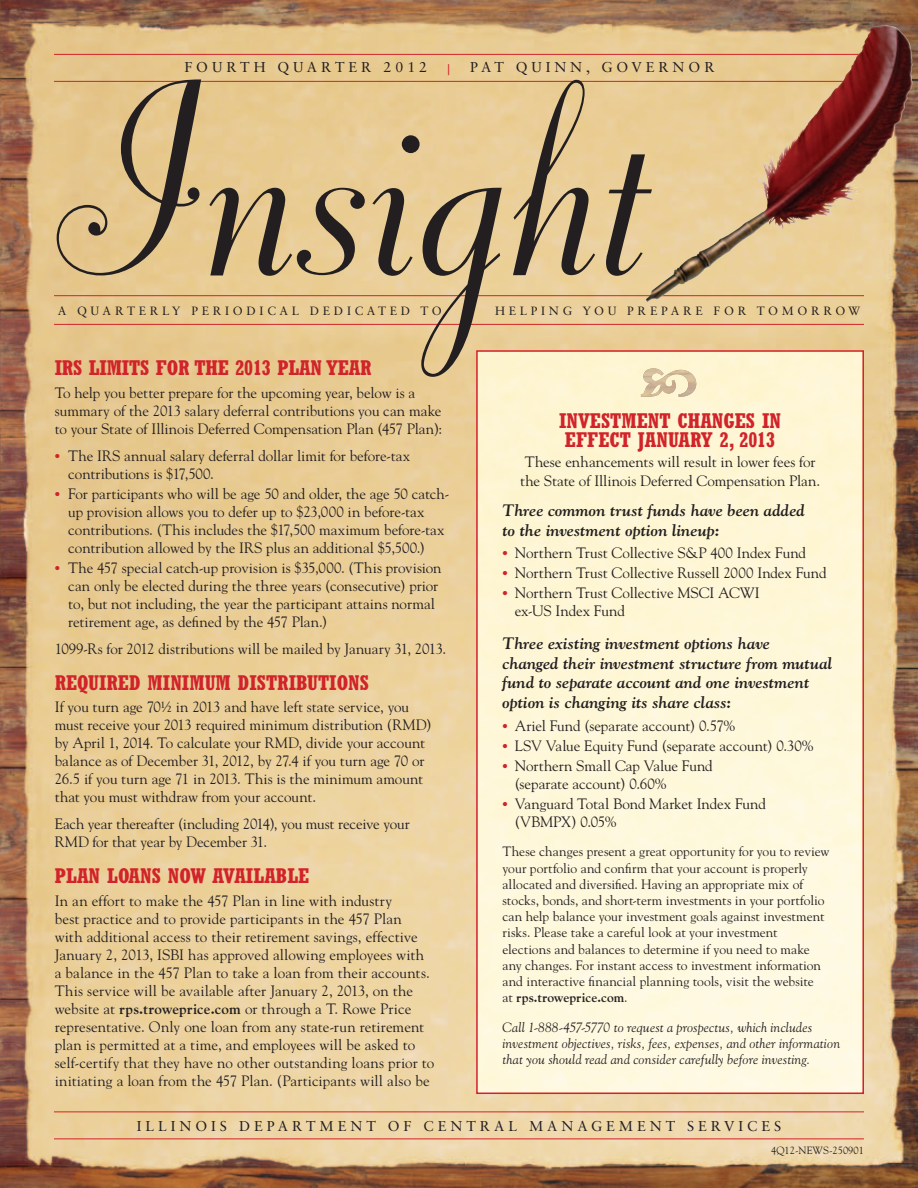
<style>
.page{position:relative;width:918px;height:1188px;background:#fff}
.page>*{position:absolute;margin:0;border:0;box-sizing:border-box;transform-origin:0 0}
.t1{font:330px "Dorchester Script MT Std";letter-spacing:-.01em;color:#231f20}
.t2{font:700 condensed 21px/19.5px "Rockwell Std";color:#d1232a}
.t3{font:italic 700 16.5px/19.5px "Goudy Std";letter-spacing:-.005em;color:#231f20}
.t4{font:15px/18px "Goudy Std";color:#231f20}
.t5{font:14.25px "Sabon LT Std";letter-spacing:.28em;color:#231f20}
.t6{font:14.25px "Sabon LT Std";color:#d1232a}
.t7{font:13.5px/16.2px "Goudy Std";letter-spacing:.005em;color:#231f20}
.t8{font:italic 13.5px/16.2px "Goudy Std";letter-spacing:.01em;color:#231f20}
.t9{font:12px "Sabon LT Std";letter-spacing:.31em;color:#231f20}
.t10{font:10.5px "Goudy Std";color:#231f20}
.s1{font-family:"Rockwell Std";font-weight:700;font-stretch:condensed;color:#d1232a}
.s2{font-weight:700}
</style>
<div class="page">
<img style="left:0;top:0;width:918px;height:1188px">
<img style="left:479px;top:353px;width:382px;height:738px">
<div style="left:476px;top:350px;width:388px;height:744px;border:2px solid #d1232a"></div>
<hr style="left:54px;top:295px;width:810px;height:1px;background:#d1232a">
<hr style="left:54px;top:81px;width:810px;height:1px;background:#d1232a">
<hr style="left:54px;top:324px;width:810px;height:1px;background:#d1232a">
<hr style="left:54px;top:1112px;width:810px;height:1px;background:#d1232a">
<hr style="left:54px;top:54px;width:810px;height:1px;background:#d1232a">
<hr style="left:54px;top:1138px;width:810px;height:1px;background:#d1232a">
<img style="left:756px;top:26px;width:123px;height:176px">
<img style="left:641px;top:368px;width:55px;height:29px">
<p class="t5" style="left:184px;top:59px;width:244px">FOURTH QUARTER 2012</p>
<p class="t6" style="left:447px;top:62px;width:5px">|</p>
<p class="t5" style="left:470px;top:59px;width:246px">PAT QUINN, GOVERNOR</p>
<h1 class="t1" style="left:51px;top:15px;width:599px">Insight</h1>
<p class="t9" style="left:58px;top:303px;width:32px">A QUARTER</p>
<p class="t9" style="left:162px;top:303px;width:41px">LY PERIO</p>
<p class="t9" style="left:247px;top:303px;width:132px">DICAL DEDICATE</p>
<p class="t9" style="left:401px;top:303px;width:31px">D TO</p>
<p class="t9" style="left:495px;top:303px;width:47px">HE LPING</p>
<p class="t9" style="left:582px;top:303px;width:24px">Y OU</p>
<p class="t9" style="left:627px;top:303px;width:12px">PREPARE</p>
<p class="t9" style="left:714px;top:303px;width:12px">FOR</p>
<p class="t9" style="left:757px;top:303px;width:54px">TO MORRO</p>
<p class="t9" style="left:848px;top:303px;width:13px">W</p>
<h2 class="t2" style="left:55px;top:358px;width:314px">IRS LIMITS FOR THE 2013 PLAN YEAR</h2>
<p class="t4" style="left:55px;top:383px;width:389px">To help you better prepare for the upcoming year, below is a summary of the 2013 salary deferral contributions you can make to your State of Illinois Deferred Compensation Plan (457 Plan):</p>
<p class="t4" style="left:68px;top:446px;width:344px;text-indent:-14px"><span class="s1">•</span> The IRS annual salary deferral dollar limit for before-tax contributions is $17,500.</p>
<p class="t4" style="left:68px;top:484px;width:383px;text-indent:-14px"><span class="s1">•</span> For participants who will be age 50 and older, the age 50 catch&shy;up provision allows you to defer up to $23,000 in before-tax contributions. (This includes the $17,500 maximum before-tax contribution allowed by the IRS plus an additional $5,500.)</p>
<p class="t4" style="left:68px;top:558px;width:375px;text-indent:-14px"><span class="s1">•</span> The 457 special catch-up provision is $35,000. (This provision can only be elected during the three years (consecutive) prior to, but not including, the year the participant attains normal retirement age, as defined by the 457 Plan.)</p>
<p class="t4" style="left:55px;top:639px;width:393px">1099-Rs for 2012 distributions will be mailed by January 31, 2013.</p>
<h2 class="t2" style="left:55px;top:673px;width:314px">REQUIRED MINIMUM DISTRIBUTIONS</h2>
<p class="t4" style="left:55px;top:698px;width:378px">If you turn age 70½ in 2013 and have left state service, you must receive your 2013 required minimum distribution (RMD) by April 1, 2014. To calculate your RMD, divide your account balance as of December 31, 2012, by 27.4 if you turn age 70 or 26.5 if you turn age 71 in 2013. This is the minimum amount that you must withdraw from your account.</p>
<p class="t4" style="left:55px;top:815px;width:356px">Each year thereafter (including 2014), you must receive your<br>RMD for that year by December 31.</p>
<h2 class="t2" style="left:55px;top:866px;width:245px">PLAN LOANS NOW AVAILABLE</h2>
<p class="t4" style="left:55px;top:891px;width:381px">In an effort to make the 457 Plan in line with industry<br>best practice and to provide participants in the 457 Plan<br>with additional access to their retirement savings, effective January 2, 2013, ISBI has approved allowing employees with a balance in the 457 Plan to take a loan from their accounts.<br>This service will be available after January 2, 2013, on the website at <span class="s2">rps.troweprice.com</span> or through a T. Rowe Price representative. Only one loan from any state-run retirement plan is permitted at a time, and employees will be asked to self-certify that they have no other outstanding loans prior to initiating a loan from the 457 Plan. (Participants will also be</p>
<h2 class="t2" style="left:559px;top:411px;width:224px">INVESTMENT CHANGES IN<br>EFFECT JANUARY 2, 2013</h2>
<p class="t4" style="left:520px;top:452px;width:302px;line-height:19.5px;text-align:center">These enhancements will result in lower fees for the State of Illinois Deferred Compensation Plan.</p>
<p class="t3" style="left:502px;top:500px;width:304px">Three common trust funds have been added to the investment option lineup:</p>
<p class="t4" style="left:502px;top:544px;width:305px"><span class="s1">•</span> Northern Trust Collective S&amp;P 400 Index Fund</p>
<p class="t4" style="left:502px;top:564px;width:326px"><span class="s1">•</span> Northern Trust Collective Russell 2000 Index Fund</p>
<p class="t4" style="left:515px;top:584px;width:247px;text-indent:-12px"><span class="s1">•</span> Northern Trust Collective MSCI ACWI ex-US Index Fund</p>
<p class="t3" style="left:502px;top:634px;width:331px">Three existing investment options have<br>changed their investment structure from mutual fund to separate account and one investment option is changing its share class:</p>
<p class="t4" style="left:502px;top:716px;width:235px"><span class="s1">•</span> Ariel Fund (separate account) 0.57%</p>
<p class="t4" style="left:502px;top:736px;width:313px"><span class="s1">•</span> LSV Value Equity Fund (separate account) 0.30%</p>
<p class="t4" style="left:515px;top:756px;width:200px;text-indent:-12px"><span class="s1">•</span> Northern Small Cap Value Fund (separate account) 0.60%</p>
<p class="t4" style="left:515px;top:794px;width:253px;text-indent:-12px"><span class="s1">•</span> Vanguard Total Bond Market Index Fund (VBMPX) 0.05%</p>
<p class="t7" style="left:502px;top:843px;width:329px">These changes present a great opportunity for you to review your portfolio and confirm that your account is properly allocated and diversified. Having an appropriate mix of stocks, bonds, and short-term investments in your portfolio can help balance your investment goals against investment risks. Please take a careful look at your investment<br>elections and balances to determine if you need to make any changes. For instant access to investment information and interactive financial planning tools, visit the website<br>at <span class="s2">rps.troweprice.com</span>.</p>
<p class="t8" style="left:502px;top:1019px;width:339px">Call 1-888-457-5770 to request a prospectus, which includes investment objectives, risks, fees, expenses, and other information that you should read and consider carefully before investing.</p>
<p class="t5" style="left:137px;top:1118px;width:47px">ILLINOI</p>
<p class="t5" style="left:220px;top:1118px;width:48px">S D EPART</p>
<p class="t5" style="left:320px;top:1118px;width:32px">M ENT</p>
<p class="t5" style="left:388px;top:1118px;width:13px">OF</p>
<p class="t5" style="left:424px;top:1118px;width:29px">C ENTRA</p>
<p class="t5" style="left:508px;top:1118px;width:54px">L M ANAGE</p>
<p class="t5" style="left:619px;top:1118px;width:32px">M ENT</p>
<p class="t5" style="left:687px;top:1118px;width:24px">S ERVI</p>
<p class="t5" style="left:747px;top:1118px;width:36px">CES</p>
<p class="t10" style="left:771px;top:1144px;width:94px">4Q12-NEWS-250901</p>
</div>
